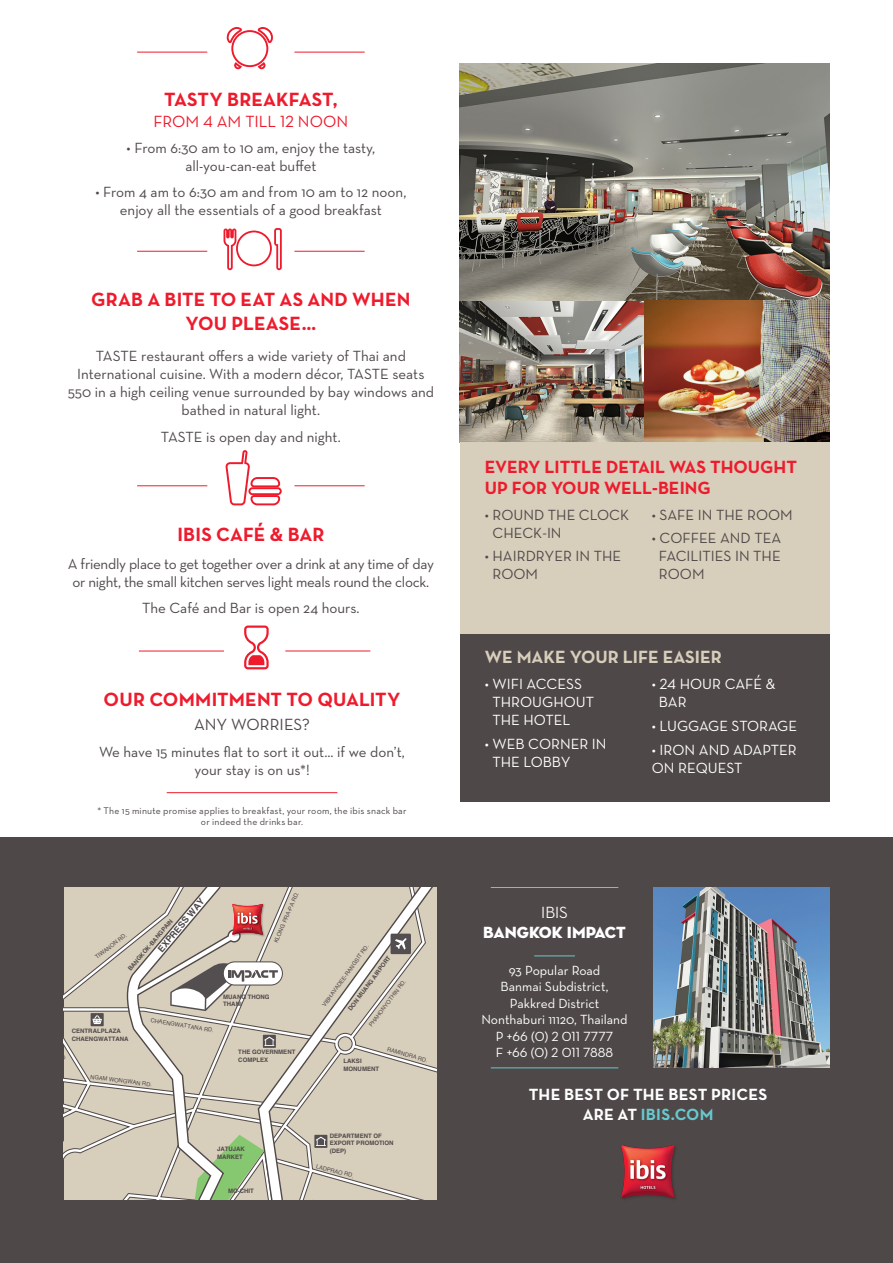
<style>
.page{position:relative;width:893px;height:1263px;background:#fff}
.page>*{position:absolute;margin:0;border:0;box-sizing:border-box;transform-origin:0 0}
.t1{font:700 27px "Neutraface Text";color:#4f4848}
.t2{font:700 19.5px "Neutraface Text";letter-spacing:.005em;color:#ee1b2d}
.t3{font:700 18px "Neutraface Text";color:#ee1b2d}
.t4{font:700 18px "Neutraface Text";color:#d8cebc}
.t5{font:700 16.5px/19.8px "Neutraface Text";letter-spacing:.015em;color:#fff;text-align:center}
.t6{font:16.5px "Neutraface Text";letter-spacing:-.005em;color:#ee1b2d}
.t7{font:16.5px "Neutraface Display Titling";color:#fff}
.t8{font:16.5px "Neutraface Text";color:#4f4848}
.t9{font:500 16.5px "Neutraface Display";color:#fff}
.t10{font:15px/18px "Neutraface Text";color:#4f4848;text-align:center}
.t11{font:15px/18px "Neutraface Text";letter-spacing:-.02em;color:#4f4848;text-align:center}
.t12{font:15px/18px "Neutraface Text";color:#fff}
.t13{font:13.5px/16.5px "Neutraface Text";color:#fff;text-align:center}
.t14{font:9.75px/11.2px "Neutraface Text";letter-spacing:.02em;color:#4f4848;text-align:center}
.t15{font:700 9.15px "Helvetica";color:#4f4848}
.t16{font:700 6px/7.4px "Helvetica";color:#4f4848}
.t17{font:5.7px "Helvetica";color:#4f4848}
.s1{color:#67c9cf}
</style>
<div class="page">
<div style="left:0;top:838px;width:893px;height:425px;background:#4f4848"></div>
<img style="left:654px;top:888px;width:175px;height:179px">
<img style="left:460px;top:64px;width:369px;height:378px">
<hr style="left:137px;top:52px;width:70px;height:1px;background:#ee1b2d">
<hr style="left:294px;top:52px;width:71px;height:1px;background:#ee1b2d">
<svg style="left:227px;top:27px;width:46px;height:42px"></svg>
<hr style="left:137px;top:251px;width:70px;height:1px;background:#ee1b2d">
<hr style="left:294px;top:251px;width:71px;height:1px;background:#ee1b2d">
<svg style="left:224px;top:228px;width:58px;height:42px"></svg>
<hr style="left:534px;top:955px;width:41px;height:1px;background:#67c9cf">
<hr style="left:491px;top:887px;width:127px;height:1px;background:#67c9cf">
<hr style="left:491px;top:1067px;width:127px;height:1px;background:#67c9cf">
<hr style="left:139px;top:651px;width:85px;height:1px;background:#ee1b2d">
<hr style="left:285px;top:651px;width:85px;height:1px;background:#ee1b2d">
<svg style="left:244px;top:625px;width:25px;height:44px"></svg>
<hr style="left:167px;top:792px;width:170px;height:1px;background:#ee1b2d">
<div style="left:460px;top:442px;width:369px;height:316px;background:#d8cebc"></div>
<div style="left:460px;top:634px;width:369px;height:168px;background:#4f4848"></div>
<hr style="left:137px;top:485px;width:70px;height:1px;background:#ee1b2d">
<hr style="left:294px;top:485px;width:71px;height:1px;background:#ee1b2d">
<svg style="left:225px;top:450px;width:57px;height:55px"></svg>
<svg style="left:64px;top:887px;width:372px;height:312px;background:#d2caba"></svg>
<svg style="left:223px;top:961px;width:60px;height:24px"></svg>
<svg style="left:170px;top:962px;width:108px;height:49px"></svg>
<svg style="left:91px;top:1013px;width:13px;height:13px"></svg>
<svg style="left:92px;top:1015px;width:10px;height:9px"></svg>
<div style="left:391px;top:934px;width:20px;height:20px;background:#534e50"></div>
<svg style="left:395px;top:938px;width:12px;height:11px"></svg>
<div style="left:263px;top:1035px;width:13px;height:13px;background:#534e50"></div>
<svg style="left:264px;top:1036px;width:10px;height:10px"></svg>
<div style="left:314px;top:1135px;width:13px;height:13px;background:#534e50"></div>
<svg style="left:316px;top:1136px;width:10px;height:10px"></svg>
<img style="left:231px;top:903px;width:35px;height:34px">
<svg style="left:232px;top:904px;width:31px;height:31px"></svg>
<img style="left:621px;top:1145px;width:54px;height:54px">
<p class="t2" style="left:164px;top:87px;width:175px">TASTY BREAKFAST,</p>
<p class="t6" style="left:153px;top:111px;width:196px">FROM 4 AM TILL 12 NOON</p>
<p class="t10" style="left:127px;top:138px;width:250px">• From 6:30 am to 10 am, enjoy the tasty,</p>
<p class="t10" style="left:185px;top:156px;width:133px">all-you-can-eat buffet</p>
<p class="t10" style="left:95px;top:183px;width:312px">• From 4 am to 6:30 am and from 10 am to 12 noon, enjoy all the essentials of a good breakfast</p>
<p class="t2" style="left:91px;top:287px;width:321px">GRAB A BITE TO EAT AS AND WHEN</p>
<p class="t2" style="left:186px;top:311px;width:132px">YOU PLEASE…</p>
<p class="t10" style="left:68px;top:347px;width:368px">TASTE restaurant offers a wide variety of Thai and International cuisine. With a modern décor, TASTE seats 550 in a high ceiling venue surrounded by bay windows and bathed in natural light.</p>
<p class="t10" style="left:161px;top:427px;width:182px">TASTE is open day and night.</p>
<p class="t2" style="left:177px;top:522px;width:148px">IBIS CAFÉ &amp; BAR</p>
<p class="t11" style="left:68px;top:555px;width:368px">A friendly place to get together over a drink at any time of day or night, the small kitchen serves light meals round the clock.</p>
<p class="t10" style="left:142px;top:599px;width:219px">The Café and Bar is open 24 hours.</p>
<p class="t2" style="left:104px;top:687px;width:298px">OUR COMMITMENT TO QUALITY</p>
<p class="t8" style="left:194px;top:714px;width:117px">ANY WORRIES?</p>
<p class="t10" style="left:99px;top:742px;width:307px">We have 15 minutes flat to sort it out... if we don’t, your stay is on us*!</p>
<p class="t14" style="left:97px;top:805px;width:311px">* The 15 minute promise applies to breakfast, your room, the ibis snack bar or indeed the drinks bar.</p>
<p class="t15" style="left:154px;top:946px;width:68px;rotate:-50deg">EXPRESS WAY</p>
<p class="t16" style="left:126px;top:967px;width:67px;rotate:-49deg">BANGKOK-BANGPAIN</p>
<p class="t17" style="left:93px;top:954px;width:40px;rotate:-38deg">TIWANON RD.</p>
<p class="t16" style="left:72px;top:1027px;width:58px">CENTRALPLAZA<br>CHAENGWATTANA</p>
<p class="t17" style="left:151px;top:1016px;width:65px;rotate:9deg">CHAENGWATTANA RD.</p>
<p class="t17" style="left:91px;top:1072px;width:63px;rotate:7deg">NGAM WONGWAN RD.</p>
<p class="t17" style="left:271px;top:940px;width:56px;rotate:-66deg">KLONG PRA-PA RD.</p>
<p class="t16" style="left:223px;top:993px;width:48px">MUANG THONG<br>THANI</p>
<p class="t1" style="left:227px;top:1035px;width:58px">MAP</p>
<p class="t16" style="left:238px;top:1048px;width:59px">THE GOVERNMENT<br>COMPLEX</p>
<p class="t17" style="left:320px;top:1003px;width:77px;rotate:-54deg">VIBHAVADEE-RANGSIT RD.</p>
<p class="t16" style="left:346px;top:1008px;width:69px;rotate:-53deg">DON MUANG AIRPORT</p>
<p class="t17" style="left:367px;top:1023px;width:59px;rotate:-53deg">PHAHONYOTHIN RD.</p>
<p class="t16" style="left:344px;top:1058px;width:37px">LAKSI<br>MONUMENT</p>
<p class="t17" style="left:389px;top:1045px;width:43px;rotate:16deg">RAMINDRA RD.</p>
<p class="t16" style="left:217px;top:1146px;width:29px">JATUJAK<br>MARKET</p>
<p class="t16" style="left:228px;top:1187px;width:27px">MO-CHIT</p>
<p class="t16" style="left:330px;top:1132px;width:65px">DEPARTMENT OF<br>EXPORT PROMOTION (DEP)</p>
<p class="t17" style="left:318px;top:1162px;width:40px;rotate:15deg">LADPRAO RD.</p>
<p class="t3" style="left:485px;top:455px;width:314px">EVERY LITTLE DETAIL WAS THOUGHT</p>
<p class="t3" style="left:485px;top:477px;width:227px">UP FOR YOUR WELL-BEING</p>
<p class="t10" style="left:492px;top:506px;width:138px;text-align:left;text-indent:-8px">• ROUND THE CLOCK<br>CHECK-IN</p>
<p class="t10" style="left:492px;top:546px;width:130px;text-align:left;text-indent:-8px">• HAIRDRYER IN THE<br>ROOM</p>
<p class="t10" style="left:652px;top:506px;width:142px">• SAFE IN THE ROOM</p>
<p class="t10" style="left:659px;top:528px;width:124px;text-align:justify;text-indent:-7px">• COFFEE AND TEA FACILITIES IN THE ROOM</p>
<p class="t4" style="left:485px;top:645px;width:239px">WE MAKE YOUR LIFE EASIER</p>
<p class="t12" style="left:492px;top:674px;width:103px;text-indent:-8px">• WIFI ACCESS<br>THROUGHOUT<br>THE HOTEL</p>
<p class="t12" style="left:492px;top:734px;width:116px;text-indent:-8px">• WEB CORNER IN<br>THE LOBBY</p>
<p class="t12" style="left:659px;top:674px;width:118px;text-indent:-7px">• 24 HOUR CAFÉ &amp;<br>BAR</p>
<p class="t12" style="left:652px;top:716px;width:147px">• LUGGAGE STORAGE</p>
<p class="t12" style="left:652px;top:740px;width:147px">• IRON AND ADAPTER<br>ON REQUEST</p>
<p class="t9" style="left:541px;top:903px;width:28px">IBIS</p>
<p class="t7" style="left:483px;top:922px;width:144px">BANGKOK IMPACT</p>
<p class="t13" style="left:509px;top:962px;width:93px">93 Popular Road</p>
<p class="t13" style="left:501px;top:978px;width:109px">Banmai Subdistrict,<br>Pakkred District</p>
<p class="t13" style="left:481px;top:1011px;width:148px">Nonthaburi 11120, Thailand</p>
<p class="t13" style="left:496px;top:1028px;width:119px">P +66 (0) 2 011 7777</p>
<p class="t13" style="left:496px;top:1044px;width:119px">F +66 (0) 2 011 7888</p>
<p class="t5" style="left:529px;top:1084px;width:240px">THE BEST OF THE BEST PRICES<br>ARE AT <span class="s1">IBIS.COM</span></p>
</div>
